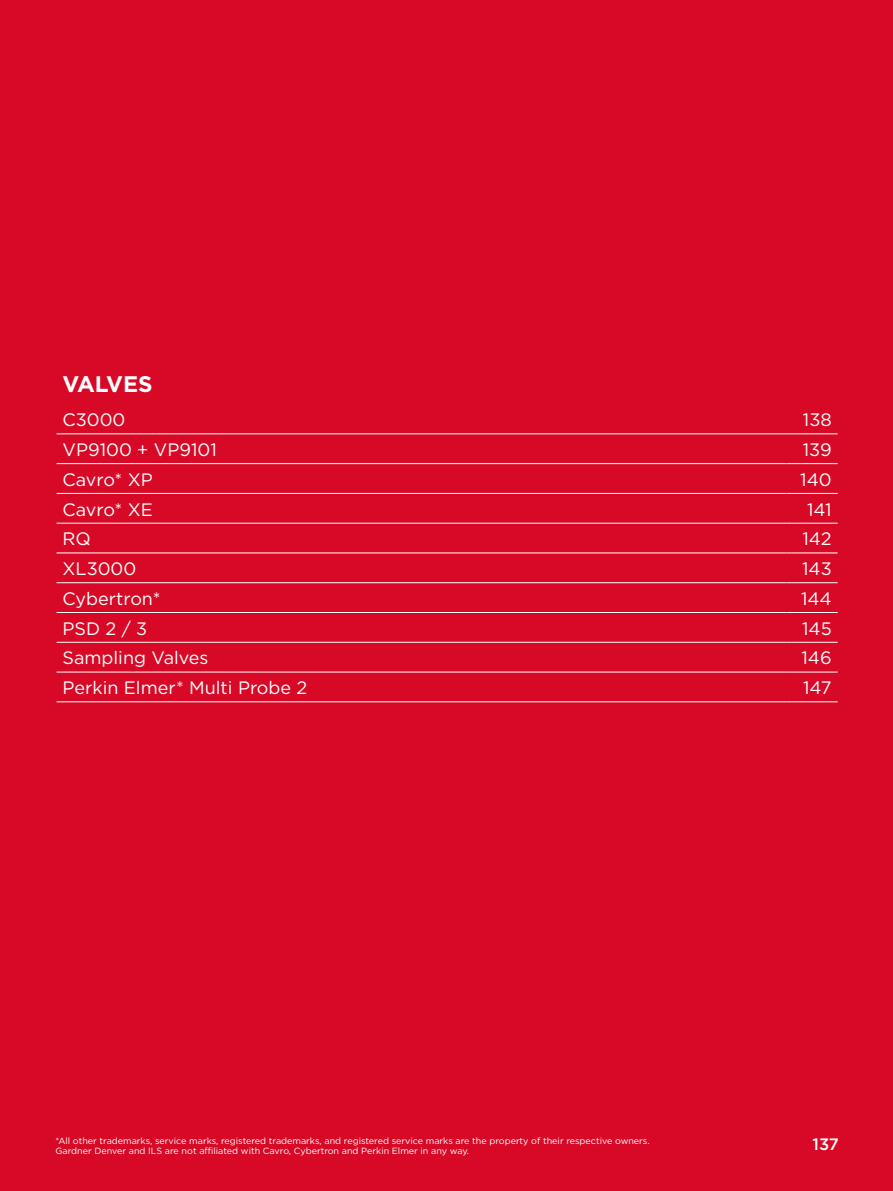
<style>
.page{position:relative;width:893px;height:1191px;background:#d70926}
.page>*{position:absolute;margin:0;border:0;box-sizing:border-box;transform-origin:0 0}
.t1{font:700 22.5px "Gotham";color:#fff}
.t2{font:18px "Gotham";color:#fff}
.t3{font:500 16.5px "Gotham";color:#fff}
.t4{font:9px/10.5px "Gotham";color:#fff}
</style>
<div class="page">
<hr style="left:57px;top:433px;width:730px;height:1px;background:#fff">
<hr style="left:787px;top:433px;width:51px;height:1px;background:#fff">
<hr style="left:57px;top:463px;width:730px;height:1px;background:#fff">
<hr style="left:787px;top:463px;width:51px;height:1px;background:#fff">
<hr style="left:57px;top:493px;width:730px;height:1px;background:#fff">
<hr style="left:787px;top:493px;width:51px;height:1px;background:#fff">
<hr style="left:57px;top:552px;width:730px;height:1px;background:#fff">
<hr style="left:787px;top:552px;width:51px;height:1px;background:#fff">
<hr style="left:57px;top:582px;width:730px;height:1px;background:#fff">
<hr style="left:787px;top:582px;width:51px;height:1px;background:#fff">
<hr style="left:57px;top:612px;width:730px;height:1px;background:#fff">
<hr style="left:787px;top:612px;width:51px;height:1px;background:#fff">
<hr style="left:57px;top:642px;width:730px;height:1px;background:#fff">
<hr style="left:787px;top:642px;width:51px;height:1px;background:#fff">
<hr style="left:57px;top:671px;width:730px;height:1px;background:#fff">
<hr style="left:787px;top:671px;width:51px;height:1px;background:#fff">
<hr style="left:57px;top:701px;width:730px;height:1px;background:#fff">
<hr style="left:787px;top:701px;width:51px;height:1px;background:#fff">
<hr style="left:57px;top:523px;width:730px;height:1px;background:#fff">
<hr style="left:787px;top:523px;width:51px;height:1px;background:#fff">
<h1 class="t1" style="left:63px;top:369px;width:92px">VALVES</h1>
<h2 class="t2" style="left:63px;top:408px;width:64px">C3000</h2>
<h2 class="t2" style="left:803px;top:408px;width:30px">138</h2>
<h2 class="t2" style="left:63px;top:438px;width:156px">VP9100 + VP9101</h2>
<h2 class="t2" style="left:803px;top:438px;width:31px">139</h2>
<h2 class="t2" style="left:63px;top:468px;width:92px">Cavro* XP</h2>
<h2 class="t2" style="left:800px;top:468px;width:33px">140</h2>
<h2 class="t2" style="left:63px;top:497px;width:92px">Cavro* XE</h2>
<h2 class="t2" style="left:807px;top:497px;width:26px">141</h2>
<h2 class="t2" style="left:63px;top:527px;width:30px">RQ</h2>
<h2 class="t2" style="left:802px;top:527px;width:31px">142</h2>
<h2 class="t2" style="left:63px;top:557px;width:75px">XL3000</h2>
<h2 class="t2" style="left:802px;top:557px;width:31px">143</h2>
<h2 class="t2" style="left:63px;top:587px;width:99px">Cybertron*</h2>
<h2 class="t2" style="left:801px;top:587px;width:32px">144</h2>
<h2 class="t2" style="left:63px;top:617px;width:86px">PSD 2 / 3</h2>
<h2 class="t2" style="left:802px;top:617px;width:31px">145</h2>
<h2 class="t2" style="left:63px;top:646px;width:147px">Sampling Valves</h2>
<h2 class="t2" style="left:801px;top:646px;width:32px">146</h2>
<h2 class="t2" style="left:63px;top:676px;width:246px">Perkin Elmer* Multi Probe 2</h2>
<h2 class="t2" style="left:803px;top:676px;width:30px">147</h2>
<p class="t4" style="left:55px;top:1135px;width:596px">*All other trademarks, service marks, registered trademarks, and registered service marks are the property of their respective owners.<br>Gardner Denver and ILS are not affiliated with Cavro, Cybertron and Perkin Elmer in any way.</p>
<h3 class="t3" style="left:812px;top:1133px;width:28px">137</h3>
</div>
